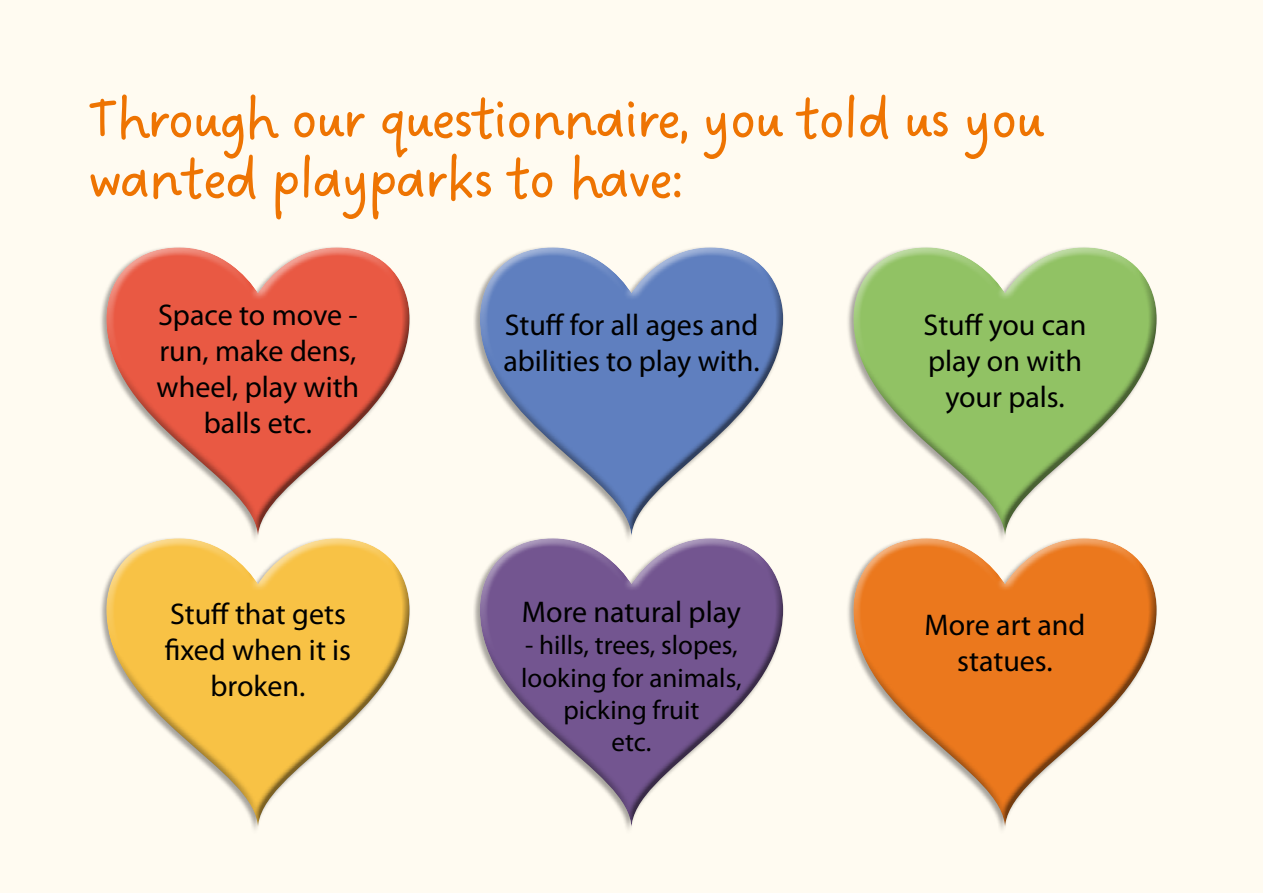
<style>
.page{position:relative;width:1263px;height:893px;background:#fffbf1}
.page>*{position:absolute;margin:0;border:0;box-sizing:border-box;transform-origin:0 0}
.t1{font:60px/60px "Dreaming Outloud Sans";letter-spacing:-.05em;color:#ee7402}
.t2{font:30px/36px "Myriad Pro";color:#000;text-align:center}
.t3{font:27px/32.4px "Myriad Pro";color:#000;text-align:center}
</style>
<div class="page">
<div style="left:98px;top:238px;width:307px;height:303px;background:#fff;opacity:.5"></div>
<div style="left:110px;top:268px;width:308px;height:273px;background:#000;opacity:.5"></div>
<div style="left:471px;top:529px;width:308px;height:303px;background:#fff;opacity:.5"></div>
<div style="left:484px;top:559px;width:308px;height:273px;background:#000;opacity:.5"></div>
<div style="left:471px;top:238px;width:308px;height:303px;background:#fff;opacity:.5"></div>
<div style="left:484px;top:268px;width:308px;height:273px;background:#000;opacity:.5"></div>
<div style="left:98px;top:529px;width:307px;height:303px;background:#fff;opacity:.5"></div>
<div style="left:110px;top:559px;width:308px;height:273px;background:#000;opacity:.5"></div>
<div style="left:844px;top:529px;width:308px;height:303px;background:#fff;opacity:.5"></div>
<div style="left:857px;top:559px;width:308px;height:273px;background:#000;opacity:.5"></div>
<div style="left:844px;top:238px;width:308px;height:303px;background:#fff;opacity:.5"></div>
<div style="left:857px;top:268px;width:308px;height:273px;background:#000;opacity:.5"></div>
<h1 class="t1" style="left:87px;top:92px;width:959px">Through our questionnaire, you told us you wanted playparks to have:</h1>
<p class="t2" style="left:157px;top:296px;width:204px">Space to move - run, make dens, wheel, play with balls etc.</p>
<p class="t2" style="left:503px;top:307px;width:258px;text-align:left">Stuff for all ages and abilities to play with.</p>
<p class="t2" style="left:924px;top:307px;width:164px">Stuff you can play on with your pals.</p>
<p class="t2" style="left:522px;top:593px;width:221px">More natural play</p>
<p class="t3" style="left:521px;top:628px;width:222px">- hills, trees, slopes, looking for animals, picking fruit<br>etc.</p>
<p class="t2" style="left:165px;top:596px;width:188px">Stuff that gets fixed when it is broken.</p>
<p class="t2" style="left:924px;top:606px;width:162px">More art and statues.</p>
</div>
